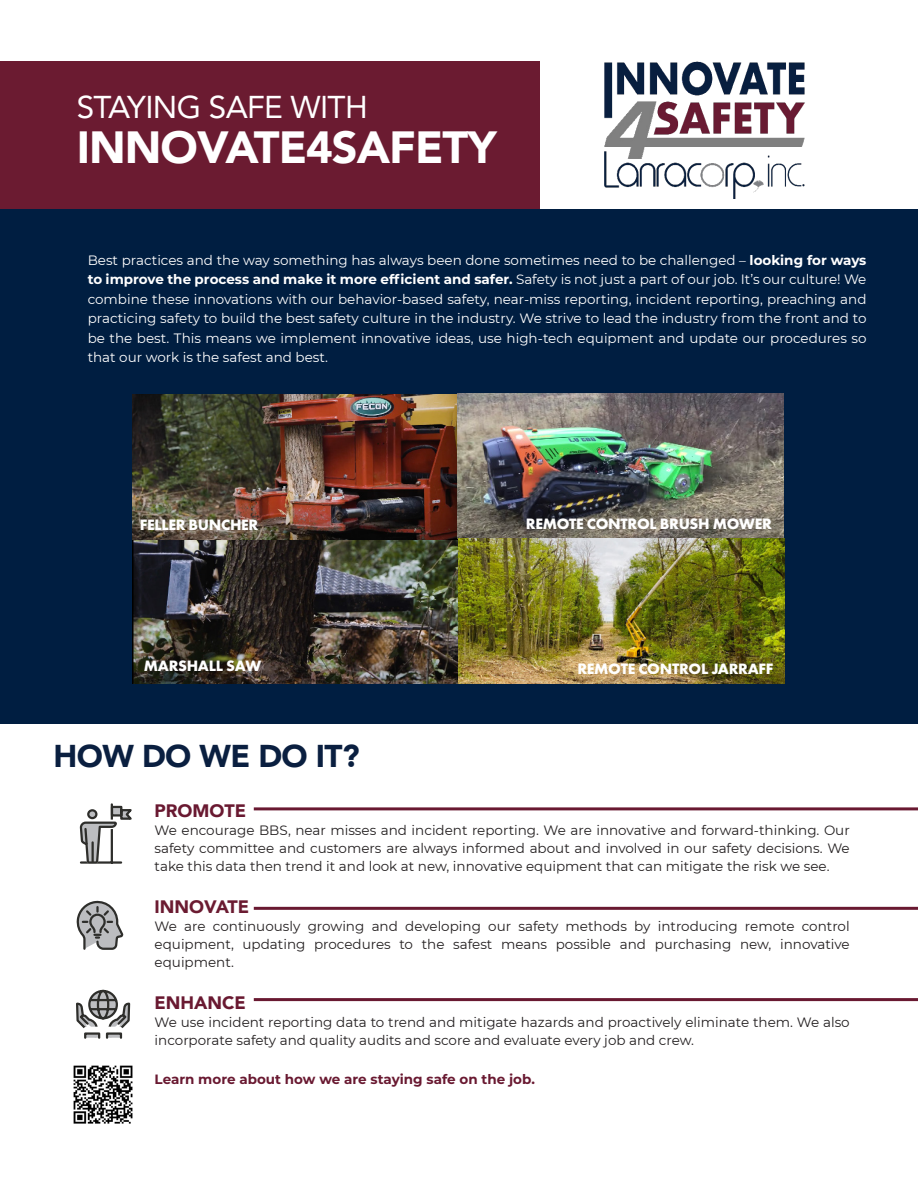
<style>
.page{position:relative;width:918px;height:1188px;background:#fff}
.page>*{position:absolute;margin:0;border:0;box-sizing:border-box;transform-origin:0 0}
.t1{font:900 45px "Avenir";letter-spacing:-.02em;color:#fff}
.t2{font:31.5px "Avenir";letter-spacing:-.02em;color:#fff}
.t3{font:900 31.5px "Avenir";letter-spacing:-.02em;color:#0a1f40}
.t4{font:900 18px "Avenir";color:#691931}
.t5{font:900 18px "Avenir";color:#6b1b31}
.t6{font:700 15.6px "Futura PT";letter-spacing:-.02em;color:#fff}
.t7{font:13.5px/18px "Montserrat";color:#231f20;text-align:justify}
.t8{font:13.5px/19.5px "Montserrat";color:#fff;text-align:justify}
.t9{font:700 13.5px "Montserrat";color:#691931}
.s1{font-weight:700}
</style>
<div class="page">
<div style="left:0;top:209px;width:918px;height:515px;background:#001e41"></div>
<img style="left:132px;top:394px;width:652px;height:290px">
<img style="left:132px;top:394px;width:326px;height:145px">
<img style="left:73px;top:1065px;width:60px;height:59px">
<div style="left:0;top:61px;width:540px;height:148px;background:#6b1b31"></div>
<img style="left:458px;top:394px;width:325px;height:145px">
<img style="left:458px;top:539px;width:326px;height:144px">
<img style="left:604px;top:61px;width:201px;height:137px">
<svg style="left:76px;top:989px;width:55px;height:49px"></svg>
<hr style="left:254px;top:807px;width:664px;height:3px;background:#691931">
<hr style="left:254px;top:907px;width:664px;height:3px;background:#691931">
<hr style="left:254px;top:998px;width:664px;height:3px;background:#691931">
<svg style="left:76px;top:803px;width:56px;height:147px"></svg>
<p class="t2" style="left:77px;top:82px;width:293px">STAYING SAFE WITH</p>
<p class="t1" style="left:77px;top:109px;width:421px">INNOVATE4SAFETY</p>
<p class="t8" style="left:88px;top:250px;width:780px">Best practices and the way something has always been done sometimes need to be challenged – <span class="s1">looking for ways to improve the process and make it more efficient and safer.</span> Safety is not just a part of our job. It’s our culture! We combine these innovations with our behavior-based safety, near-miss reporting, incident reporting, preaching and practicing safety to build the best safety culture in the industry. We strive to lead the industry from the front and to be the best. This means we implement innovative ideas, use high-tech equipment and update our procedures so that our work is the safest and best.</p>
<p class="t6" style="left:140px;top:515px;width:120px">FELLER BUNCHER</p>
<p class="t6" style="left:526px;top:514px;width:247px">REMOTE CONTROL BRUSH MOWER</p>
<p class="t6" style="left:144px;top:656px;width:119px">MARSHALL SAW</p>
<p class="t6" style="left:578px;top:658px;width:197px">REMOTE CONTROL JARRAFF</p>
<p class="t3" style="left:54px;top:729px;width:307px">HOW DO WE DO IT?</p>
<p class="t4" style="left:155px;top:796px;width:93px">PROMOTE</p>
<p class="t7" style="left:155px;top:821px;width:697px">We encourage BBS, near misses and incident reporting. We are innovative and forward-thinking. Our safety committee and customers are always informed about and involved in our safety decisions. We take this data then trend it and look at new, innovative equipment that can mitigate the risk we see.</p>
<p class="t5" style="left:155px;top:892px;width:96px">INNOVATE</p>
<p class="t7" style="left:155px;top:917px;width:697px">We are continuously growing and developing our safety methods by introducing remote control equipment, updating procedures to the safest means possible and purchasing new, innovative equipment.</p>
<p class="t4" style="left:155px;top:988px;width:93px">ENHANCE</p>
<p class="t7" style="left:155px;top:1013px;width:697px">We use incident reporting data to trend and mitigate hazards and proactively eliminate them. We also incorporate safety and quality audits and score and evaluate every job and crew.</p>
<p class="t9" style="left:155px;top:1070px;width:382px">Learn more about how we are staying safe on the job.</p>
</div>
